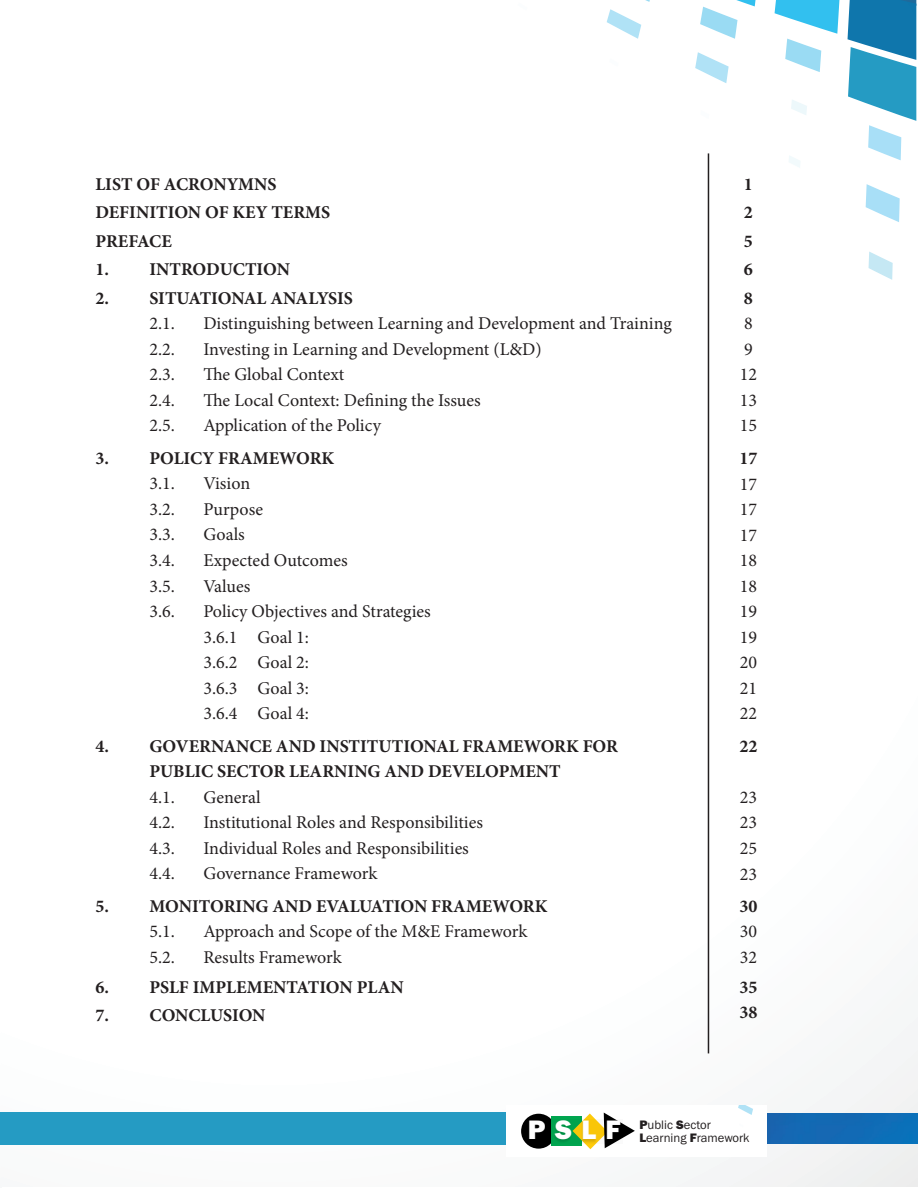
<style>
.page{position:relative;width:918px;height:1188px;background:#fff}
.page>*{position:absolute;margin:0;border:0;box-sizing:border-box;transform-origin:0 0}
.t1{font:18px/25.5px "Minion Pro";color:#231f20}
.t2{font:700 18px/28.5px "Minion Pro";color:#231f20}
.t3{font:12.75px/12.5px "Franklin Gothic";color:#231f20}
.s1{font-weight:800;font-size:27.6px;color:#fff}
.s2{font-weight:800}
</style>
<div class="page">
<svg style="left:775px;top:0;width:65px;height:72px"></svg>
<svg style="left:700px;top:0;width:56px;height:39px"></svg>
<svg style="left:848px;top:0;width:69px;height:160px"></svg>
<svg style="left:791px;top:100px;width:16px;height:15px"></svg>
<svg style="left:695px;top:52px;width:34px;height:31px"></svg>
<svg style="left:609px;top:9px;width:11px;height:5px"></svg>
<svg style="left:866px;top:184px;width:34px;height:38px"></svg>
<svg style="left:789px;top:156px;width:11px;height:12px"></svg>
<svg style="left:869px;top:252px;width:24px;height:28px"></svg>
<svg style="left:606px;top:14px;width:36px;height:25px"></svg>
<div style="left:0;top:1112px;width:747px;height:33px;background:#259bc3"></div>
<div style="left:767px;top:1113px;width:151px;height:30px;background:#126ab4"></div>
<hr style="left:708px;top:153px;width:1px;height:900px;background:#231f20">
<div style="left:507px;top:1105px;width:260px;height:51px;background:#fff"></div>
<svg style="left:738px;top:1105px;width:15px;height:10px"></svg>
<div style="left:521px;top:1114px;width:35px;height:35px;background:#000;border-radius:50%"></div>
<div style="left:551px;top:1116px;width:31px;height:30px;background:#00a54f"></div>
<svg style="left:584px;top:1113px;width:51px;height:36px"></svg>
<div style="left:526px;top:1119px;width:97px;height:25px;background:#231f20;opacity:.16"></div>
<p class="t2" style="left:95px;top:170px;width:236px">LIST OF ACRONYMNS<br>DEFINITION OF KEY TERMS<br>PREFACE</p>
<p class="t2" style="left:95px;top:255px;width:196px">1. INTRODUCTION</p>
<p class="t2" style="left:95px;top:284px;width:259px">2. SITUATIONAL ANALYSIS</p>
<p class="t1" style="left:149px;top:311px;width:27px">2.1.</p>
<p class="t1" style="left:203px;top:311px;width:470px">Distinguishing between Learning and Development and Training</p>
<p class="t1" style="left:149px;top:337px;width:27px">2.2.</p>
<p class="t1" style="left:203px;top:337px;width:340px">Investing in Learning and Development (L&amp;D)</p>
<p class="t1" style="left:149px;top:362px;width:27px">2.3.</p>
<p class="t1" style="left:203px;top:362px;width:142px">The Global Context</p>
<p class="t1" style="left:149px;top:388px;width:27px">2.4.</p>
<p class="t1" style="left:203px;top:388px;width:279px">The Local Context: Defining the Issues</p>
<p class="t1" style="left:149px;top:413px;width:27px">2.5.</p>
<p class="t1" style="left:203px;top:413px;width:179px">Application of the Policy</p>
<p class="t2" style="left:95px;top:444px;width:240px">3. POLICY FRAMEWORK</p>
<p class="t1" style="left:149px;top:471px;width:27px">3.1.</p>
<p class="t1" style="left:203px;top:471px;width:48px">Vision</p>
<p class="t1" style="left:149px;top:497px;width:27px">3.2.</p>
<p class="t1" style="left:203px;top:497px;width:61px">Purpose</p>
<p class="t1" style="left:149px;top:522px;width:27px">3.3.</p>
<p class="t1" style="left:203px;top:522px;width:43px">Goals</p>
<p class="t1" style="left:149px;top:548px;width:27px">3.4.</p>
<p class="t1" style="left:203px;top:548px;width:146px">Expected Outcomes</p>
<p class="t1" style="left:149px;top:573px;width:27px">3.5.</p>
<p class="t1" style="left:203px;top:573px;width:49px">Values</p>
<p class="t1" style="left:149px;top:599px;width:27px">3.6.</p>
<p class="t1" style="left:203px;top:599px;width:229px">Policy Objectives and Strategies<br>3.6.1 Goal 1:<br>3.6.2 Goal 2:<br>3.6.3 Goal 3:<br>3.6.4 Goal 4:</p>
<p class="t2" style="left:95px;top:733px;width:524px;line-height:25.5px;text-align:center">4. GOVERNANCE AND INSTITUTIONAL FRAMEWORK FOR<br>PUBLIC SECTOR LEARNING AND DEVELOPMENT</p>
<p class="t1" style="left:149px;top:785px;width:27px">4.1.</p>
<p class="t1" style="left:203px;top:785px;width:59px">General</p>
<p class="t1" style="left:149px;top:810px;width:27px">4.2.</p>
<p class="t1" style="left:203px;top:810px;width:281px">Institutional Roles and Responsibilities</p>
<p class="t1" style="left:149px;top:836px;width:27px">4.3.</p>
<p class="t1" style="left:203px;top:836px;width:267px">Individual Roles and Responsibilities</p>
<p class="t1" style="left:149px;top:861px;width:27px">4.4.</p>
<p class="t1" style="left:203px;top:861px;width:175px">Governance Framework</p>
<p class="t2" style="left:95px;top:891px;width:454px">5. MONITORING AND EVALUATION FRAMEWORK</p>
<p class="t1" style="left:149px;top:919px;width:27px">5.1.</p>
<p class="t1" style="left:203px;top:919px;width:325px">Approach and Scope of the M&amp;E Framework</p>
<p class="t1" style="left:149px;top:944px;width:27px">5.2.</p>
<p class="t1" style="left:203px;top:944px;width:140px">Results Framework</p>
<p class="t2" style="left:95px;top:973px;width:310px">6. PSLF IMPLEMENTATION PLAN</p>
<p class="t2" style="left:95px;top:1001px;width:172px">7. CONCLUSION</p>
<p class="t2" style="left:744px;top:170px;width:10px;text-align:justify">1<br>2<br>5<br>6<br>8</p>
<p class="t1" style="left:740px;top:311px;width:19px">8<br>9<br>12<br>13<br>15</p>
<p class="t2" style="left:739px;top:444px;width:19px">17</p>
<p class="t1" style="left:740px;top:471px;width:19px;text-align:justify">17<br>17<br>17<br>18<br>18<br>19<br>19<br>20<br>21<br>22</p>
<p class="t2" style="left:739px;top:732px;width:19px">22</p>
<p class="t1" style="left:740px;top:785px;width:19px;text-align:justify">23<br>23<br>25<br>23</p>
<p class="t2" style="left:739px;top:891px;width:19px">30</p>
<p class="t1" style="left:740px;top:919px;width:19px">30<br>32</p>
<p class="t2" style="left:739px;top:974px;width:19px;line-height:25.5px">35<br>38</p>
<p class="t3" style="left:639px;top:1119px;width:112px;text-indent:-111px"><span class="s1">P S L F</span> <span class="s2">P</span>ublic <span class="s2">S</span>ector<br><span class="s2">L</span>earning <span class="s2">F</span>ramework</p>
</div>
